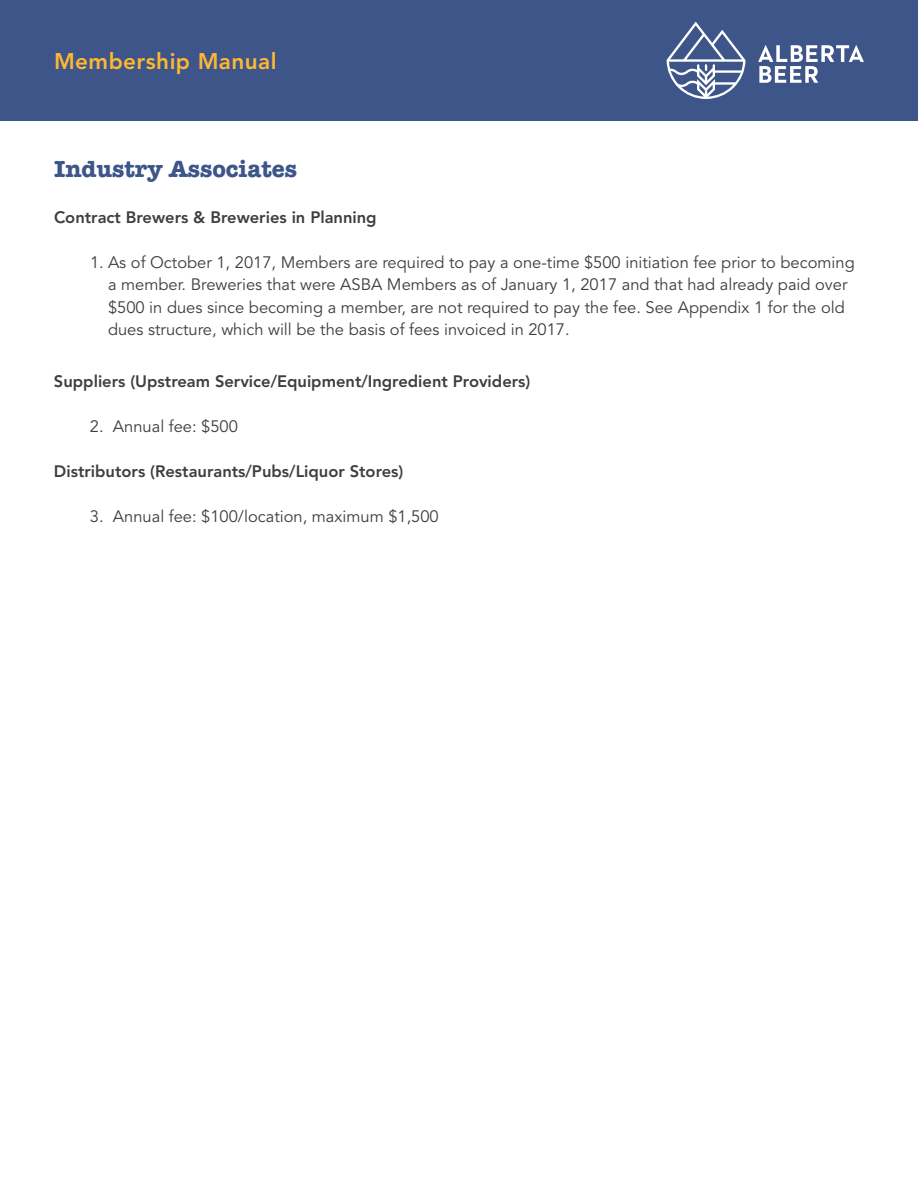
<style>
.page{position:relative;width:918px;height:1188px;background:#fff}
.page>*{position:absolute;margin:0;border:0;box-sizing:border-box;transform-origin:0 0}
.t1{font:700 24px "American Typewriter";color:#3d5589}
.t2{font:800 22.5px "Avenir LT Std";letter-spacing:.02em;color:#fdb735}
.t3{font:16.5px/22.5px "Avenir LT Std";color:#3e3e3f}
.t4{font:800 16.5px "Avenir LT Std";color:#3e3e3f}
</style>
<div class="page">
<div style="left:0;top:0;width:918px;height:121px;background:#3d5589"></div>
<svg style="left:758px;top:45px;width:106px;height:38px"></svg>
<svg style="left:667px;top:22px;width:78px;height:77px"></svg>
<p class="t2" style="left:54px;top:48px;width:224px">Membership Manual</p>
<p class="t1" style="left:54px;top:148px;width:245px">Industry Associates</p>
<p class="t4" style="left:54px;top:207px;width:324px">Contract Brewers &amp; Breweries in Planning</p>
<p class="t3" style="left:108px;top:251px;width:748px;text-indent:-18px">1. As of October 1, 2017, Members are required to pay a one-time $500 initiation fee prior to becoming a member. Breweries that were ASBA Members as of January 1, 2017 and that had already paid over $500 in dues since becoming a member, are not required to pay the fee. See Appendix 1 for the old dues structure, which will be the basis of fees invoiced in 2017.</p>
<p class="t4" style="left:54px;top:371px;width:478px">Suppliers (Upstream Service/Equipment/Ingredient Providers)</p>
<p class="t3" style="left:90px;top:415px;width:149px">2. Annual fee: $500</p>
<p class="t4" style="left:54px;top:461px;width:351px">Distributors (Restaurants/Pubs/Liquor Stores)</p>
<p class="t3" style="left:90px;top:505px;width:350px">3. Annual fee: $100/location, maximum $1,500</p>
</div>
